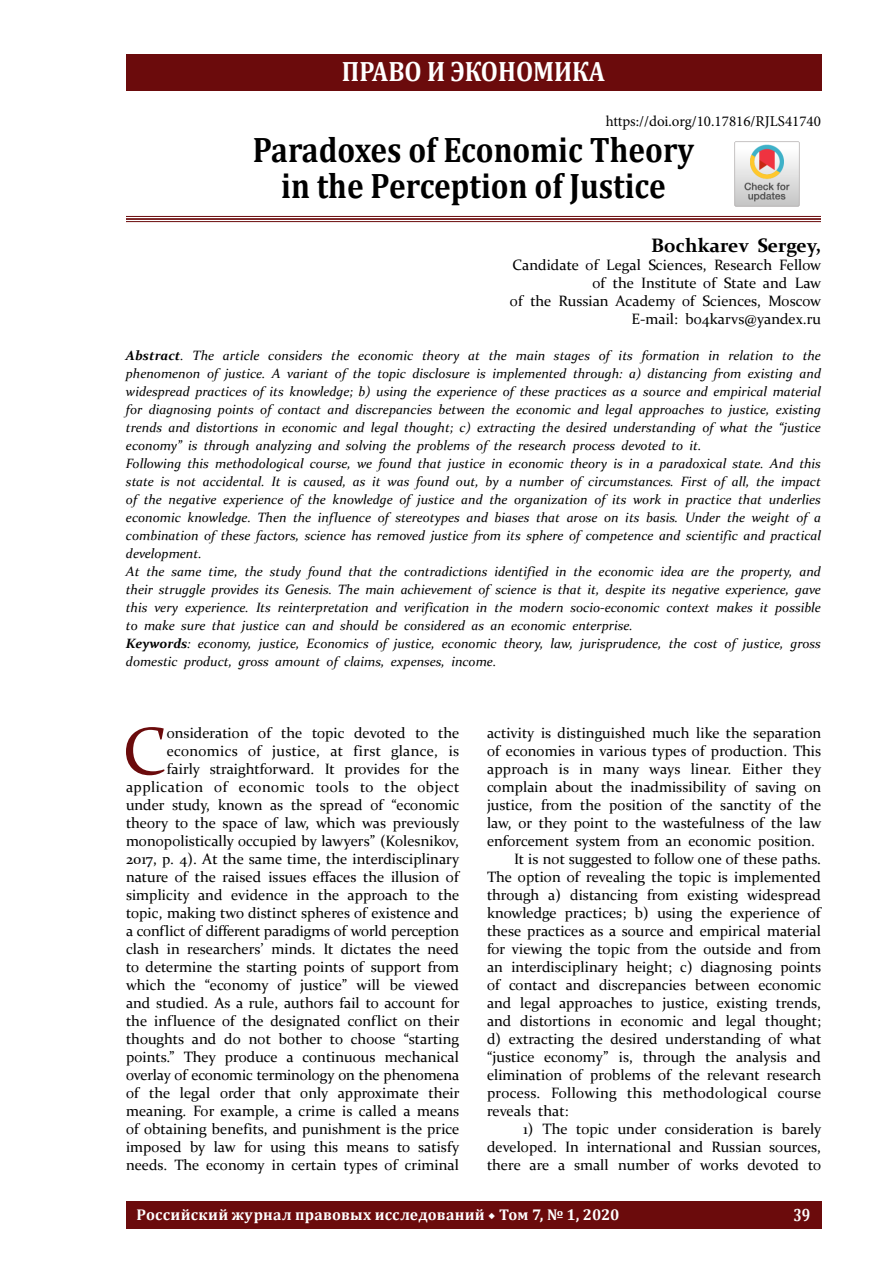
<style>
.page{position:relative;width:893px;height:1263px;background:#fff}
.page>*{position:absolute;margin:0;border:0;box-sizing:border-box;transform-origin:0 0}
.t1{font:67.65px "Constantia";color:#6b0b0c}
.t2{font:700 35.7px/36px "Cambria";color:#000;text-align:center;scale:.88 1}
.t3{font:700 28.2px "Cambria";color:#fff;scale:.88 1}
.t4{font:700 19.5px "Constantia";color:#000}
.t5{font:700 17.85px "Cambria";color:#fff;scale:.8 1}
.t6{font:700 15.6px "Cambria";letter-spacing:.015em;color:#fff}
.t7{font:15px/18px "Constantia";color:#000;text-align:right}
.t8{font:15px "Minion Pro";color:#000}
.t9{font:italic 13.5px/18px "Constantia";color:#000}
.s1{font-weight:700}
.s2{font-family:"Minion Pro"}
</style>
<div class="page">
<div style="left:126px;top:54px;width:695px;height:36px;background:#6b0b0c"></div>
<div style="left:126px;top:1202px;width:695px;height:27px;background:#6b0b0c"></div>
<hr style="left:126px;top:216px;width:695px;height:1px;background:#6b0b0c">
<hr style="left:126px;top:218px;width:695px;height:2px;background:#6b0b0c">
<hr style="left:126px;top:221px;width:695px;height:1px;background:#6b0b0c">
<img style="left:734px;top:141px;width:66px;height:66px">
<h3 class="t3" style="left:342px;top:51px;width:301px">ПРАВО И ЭКОНОМИКА</h3>
<p class="t8" style="left:606px;top:111px;width:217px">https://doi.org/10.17816/RJLS41740</p>
<h2 class="t2" style="left:253px;top:131px;width:503px">Paradoxes of Economic Theory in the Perception of Justice</h2>
<h3 class="t4" style="left:651px;top:232px;width:171px">Bochkarev Sergey,</h3>
<p class="t7" style="left:510px;top:255px;width:313px">Candidate of Legal Sciences, Research Fellow of the Institute of State and Law<br>of the Russian Academy of Sciences, Moscow E-mail: bo4karvs@yandex.ru</p>
<p class="t9" style="left:126px;top:346px;width:696px"><span class="s1">Abstract</span>. The article considers the economic theory at the main stages of its formation in relation to the phenomenon of justice. A variant of the topic disclosure is implemented through: a) distancing from existing and widespread practices of its knowledge; b) using the experience of these practices as a source and empirical material for diagnosing points of contact and discrepancies between the economic and legal approaches to justice, existing trends and distortions in economic and legal thought; c) extracting the desired understanding of what the “justice economy” is through analyzing and solving the problems of the research process devoted to it.<br>Following this methodological course, we found that justice in economic theory is in a paradoxical state. And this state is not accidental. It is caused, as it was found out, by a number of circumstances. First of all, the impact of the negative experience of the knowledge of justice and the organization of its work in practice that underlies economic knowledge. Then the influence of stereotypes and biases that arose on its basis. Under the weight of a combination of these factors, science has removed justice from its sphere of competence and scientific and practical development.<br>At the same time, the study found that the contradictions identified in the economic idea are the property, and their struggle provides its Genesis. The main achievement of science is that it, despite its negative experience, gave this very experience. Its reinterpretation and verification in the modern socio-economic context makes it possible to make sure that justice can and should be considered as an economic enterprise.<br><span class="s1">Keywords</span>: economy, justice, Economics of justice, economic theory, law, jurisprudence, the cost of justice, gross domestic product, gross amount of claims, expenses, income.</p>
<p class="t7" style="left:126px;top:723px;width:335px">onsideration of the topic devoted to the economics of justice, at first glance, is<br>fairly straightforward. It provides for the application of economic tools to the object under study, known as the spread of “economic theory to the space of law, which was previously monopolistically occupied by lawyers” (Kolesnikov, 2017, p. 4). At the same time, the interdisciplinary nature of the raised issues effaces the illusion of simplicity and evidence in the approach to the topic, making two distinct spheres of existence and a conflict of different paradigms of world perception clash in researchers’ minds. It dictates the need to determine the starting points of support from which the “economy of justice” will be viewed and studied. As a rule, authors fail to account for the influence of the designated conflict on their thoughts and do not bother to choose “starting points.” They produce a continuous mechanical overlay of economic terminology on the phenomena of the legal order that only approximate their meaning. For example, a crime is called a means of obtaining benefits, and punishment is the price imposed by law for using this means to satisfy needs. The economy in certain types of criminal</p>
<h1 class="t1" style="left:123px;top:705px;width:46px">C</h1>
<p class="t7" style="left:487px;top:723px;width:336px">activity is distinguished much like the separation</p>
<p class="t7" style="left:487px;top:741px;width:336px">of economies in various types of production. This</p>
<p class="t7" style="left:487px;top:759px;width:336px">approach is in many ways linear. Either they</p>
<p class="t7" style="left:487px;top:777px;width:336px">complain about the inadmissibility of saving on</p>
<p class="t7" style="left:487px;top:795px;width:336px">justice, from the position of the sanctity of the</p>
<p class="t7" style="left:487px;top:813px;width:336px">law, or they point to the wastefulness of the law</p>
<p class="t7" style="left:487px;top:831px;width:330px">enforcement system from an economic position.</p>
<p class="t7" style="left:514px;top:849px;width:309px">It is not suggested to follow one of these paths.</p>
<p class="t7" style="left:487px;top:867px;width:335px">The option of revealing the topic is implemented</p>
<p class="t7" style="left:487px;top:885px;width:335px">through a) distancing from existing widespread</p>
<p class="t7" style="left:487px;top:903px;width:335px">knowledge practices; b) using the experience of</p>
<p class="t7" style="left:487px;top:921px;width:335px">these practices as a source and empirical material</p>
<p class="t7" style="left:487px;top:939px;width:336px">for viewing the topic from the outside and from</p>
<p class="t7" style="left:487px;top:957px;width:336px">an interdisciplinary height; c) diagnosing points</p>
<p class="t7" style="left:487px;top:975px;width:336px">of contact and discrepancies between economic</p>
<p class="t7" style="left:487px;top:993px;width:335px">and legal approaches to justice, existing trends,</p>
<p class="t7" style="left:487px;top:1011px;width:335px">and distortions in economic and legal thought;</p>
<p class="t7" style="left:487px;top:1029px;width:336px">d) extracting the desired understanding of what</p>
<p class="t7" style="left:487px;top:1047px;width:335px">“justice economy” is, through the analysis and</p>
<p class="t7" style="left:487px;top:1065px;width:336px">elimination of problems of the relevant research</p>
<p class="t7" style="left:487px;top:1083px;width:336px">process. Following this methodological course</p>
<p class="t7" style="left:487px;top:1101px;width:83px">reveals that:</p>
<p class="t7" style="left:487px;top:1119px;width:336px;text-align:justify;text-indent:36px">1) The topic under consideration is barely developed. In international and Russian sources, there are a small number of works devoted to</p>
<p class="t6" style="left:137px;top:1203px;width:484px">Российский журнал правовых исследований <span class="s2">◆</span> Том 7, № 1, 2020</p>
<p class="t5" style="left:793px;top:1202px;width:23px">39</p>
</div>
